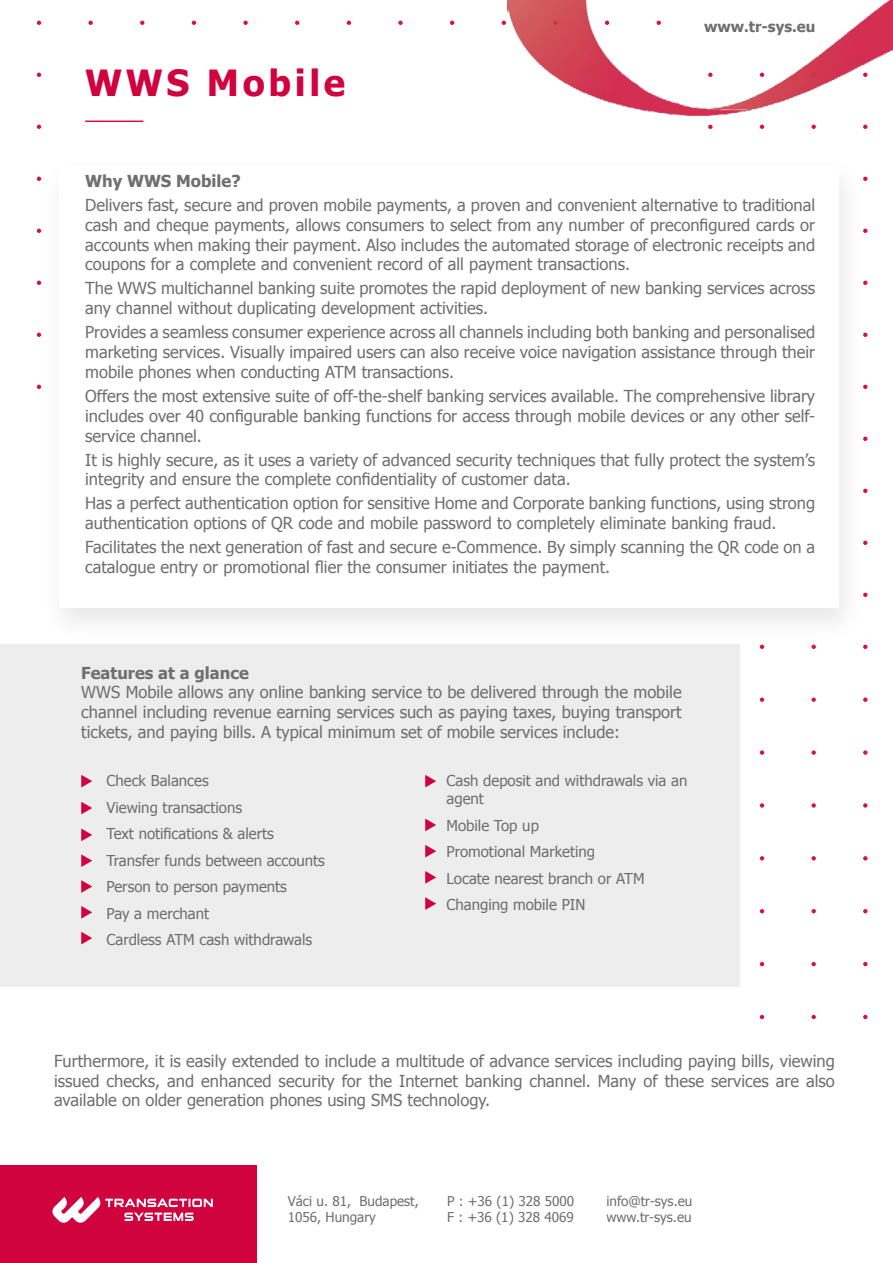
<style>
.page{position:relative;width:893px;height:1263px;background:#fff}
.page>*{position:absolute;margin:0;border:0;box-sizing:border-box;transform-origin:0 0}
.t1{font:700 36px "Tahoma";letter-spacing:.1em;color:#d0033f}
.t2{font:16.5px/19.8px "Tahoma";color:#706f6f;text-align:justify}
.t3{font:700 16.5px "Tahoma";color:#706f6f}
.t4{font:15px/26.5px "Tahoma";color:#706f6f}
.t5{font:700 15px "Tahoma";color:#706f6f}
.t6{font:13.5px/16.2px "Tahoma";color:#706f6f}
</style>
<div class="page">
<svg style="left:708px;top:125px;width:5px;height:4px"></svg>
<svg style="left:760px;top:125px;width:4px;height:4px"></svg>
<svg style="left:811px;top:125px;width:5px;height:4px"></svg>
<svg style="left:863px;top:125px;width:4px;height:4px"></svg>
<svg style="left:502px;top:21px;width:4px;height:4px"></svg>
<svg style="left:450px;top:21px;width:4px;height:4px"></svg>
<svg style="left:398px;top:21px;width:5px;height:4px"></svg>
<svg style="left:347px;top:21px;width:4px;height:4px"></svg>
<svg style="left:295px;top:21px;width:4px;height:4px"></svg>
<svg style="left:243px;top:21px;width:5px;height:4px"></svg>
<svg style="left:192px;top:21px;width:4px;height:4px"></svg>
<svg style="left:140px;top:21px;width:4px;height:4px"></svg>
<svg style="left:88px;top:21px;width:5px;height:4px"></svg>
<svg style="left:37px;top:229px;width:3px;height:4px"></svg>
<svg style="left:37px;top:177px;width:3px;height:4px"></svg>
<svg style="left:37px;top:125px;width:4px;height:4px"></svg>
<svg style="left:37px;top:73px;width:4px;height:4px"></svg>
<svg style="left:37px;top:21px;width:4px;height:4px"></svg>
<svg style="left:37px;top:333px;width:3px;height:4px"></svg>
<svg style="left:37px;top:385px;width:3px;height:4px"></svg>
<svg style="left:760px;top:645px;width:4px;height:4px"></svg>
<svg style="left:811px;top:645px;width:5px;height:4px"></svg>
<svg style="left:863px;top:645px;width:4px;height:4px"></svg>
<svg style="left:760px;top:697px;width:4px;height:5px"></svg>
<svg style="left:811px;top:697px;width:5px;height:5px"></svg>
<svg style="left:863px;top:697px;width:4px;height:5px"></svg>
<svg style="left:760px;top:750px;width:4px;height:5px"></svg>
<svg style="left:811px;top:750px;width:5px;height:5px"></svg>
<svg style="left:863px;top:750px;width:4px;height:5px"></svg>
<svg style="left:760px;top:803px;width:4px;height:5px"></svg>
<svg style="left:811px;top:803px;width:5px;height:5px"></svg>
<svg style="left:863px;top:803px;width:4px;height:5px"></svg>
<svg style="left:760px;top:856px;width:4px;height:4px"></svg>
<svg style="left:811px;top:856px;width:5px;height:4px"></svg>
<svg style="left:863px;top:856px;width:4px;height:4px"></svg>
<svg style="left:760px;top:909px;width:4px;height:4px"></svg>
<svg style="left:811px;top:909px;width:5px;height:4px"></svg>
<svg style="left:863px;top:909px;width:4px;height:4px"></svg>
<svg style="left:760px;top:962px;width:4px;height:4px"></svg>
<svg style="left:811px;top:962px;width:5px;height:4px"></svg>
<svg style="left:863px;top:962px;width:4px;height:4px"></svg>
<svg style="left:760px;top:1015px;width:4px;height:4px"></svg>
<svg style="left:811px;top:1015px;width:5px;height:4px"></svg>
<svg style="left:863px;top:1015px;width:4px;height:4px"></svg>
<svg style="left:37px;top:281px;width:3px;height:4px"></svg>
<div style="left:0;top:644px;width:740px;height:342px;background:#ededed"></div>
<hr style="left:85px;top:121px;width:58px;height:1px;background:#d1103e">
<div style="left:40px;top:155px;width:827px;height:489px;background:#000;opacity:.1"></div>
<div style="left:60px;top:166px;width:779px;height:442px;background:#fff"></div>
<div style="left:0;top:1166px;width:256px;height:97px;background:#d0033f"></div>
<svg style="left:194px;top:1199px;width:19px;height:8px"></svg>
<svg style="left:52px;top:1197px;width:142px;height:26px"></svg>
<img style="left:507px;top:0;width:386px;height:115px">
<svg style="left:81px;top:775px;width:11px;height:12px"></svg>
<svg style="left:81px;top:802px;width:11px;height:12px"></svg>
<svg style="left:81px;top:828px;width:11px;height:13px"></svg>
<svg style="left:81px;top:854px;width:11px;height:13px"></svg>
<svg style="left:81px;top:880px;width:11px;height:13px"></svg>
<svg style="left:81px;top:906px;width:11px;height:13px"></svg>
<svg style="left:81px;top:932px;width:11px;height:12px"></svg>
<svg style="left:425px;top:775px;width:11px;height:12px"></svg>
<svg style="left:425px;top:819px;width:11px;height:12px"></svg>
<svg style="left:425px;top:845px;width:11px;height:12px"></svg>
<svg style="left:425px;top:871px;width:11px;height:13px"></svg>
<svg style="left:425px;top:897px;width:11px;height:13px"></svg>
<h1 class="t1" style="left:85px;top:58px;width:261px">WWS Mobile</h1>
<p class="t5" style="left:704px;top:16px;width:113px">www.tr-sys.eu</p>
<p class="t3" style="left:85px;top:169px;width:157px">Why WWS Mobile?</p>
<p class="t2" style="left:85px;top:194px;width:732px">Delivers fast, secure and proven mobile payments, a proven and convenient alternative to traditional cash and cheque payments, allows consumers to select from any number of preconfigured cards or accounts when making their payment. Also includes the automated storage of electronic receipts and coupons for a complete and convenient record of all payment transactions.</p>
<p class="t2" style="left:85px;top:278px;width:731px">The WWS multichannel banking suite promotes the rapid deployment of new banking services across any channel without duplicating development activities.</p>
<p class="t2" style="left:85px;top:322px;width:731px">Provides a seamless consumer experience across all channels including both banking and personalised marketing services. Visually impaired users can also receive voice navigation assistance through their mobile phones when conducting ATM transactions.</p>
<p class="t2" style="left:85px;top:385px;width:731px">Offers the most extensive suite of off-the-shelf banking services available. The comprehensive library includes over 40 configurable banking functions for access through mobile devices or any other self&shy;service channel.</p>
<p class="t2" style="left:85px;top:449px;width:731px">It is highly secure, as it uses a variety of advanced security techniques that fully protect the system’s integrity and ensure the complete confidentiality of customer data.</p>
<p class="t2" style="left:85px;top:493px;width:731px">Has a perfect authentication option for sensitive Home and Corporate banking functions, using strong authentication options of QR code and mobile password to completely eliminate banking fraud.</p>
<p class="t2" style="left:85px;top:537px;width:731px">Facilitates the next generation of fast and secure e-Commence. By simply scanning the QR code on a catalogue entry or promotional flier the consumer initiates the payment.</p>
<p class="t3" style="left:81px;top:661px;width:169px">Features at a glance</p>
<p class="t2" style="left:81px;top:682px;width:602px">WWS Mobile allows any online banking service to be delivered through the mobile channel including revenue earning services such as paying taxes, buying transport tickets, and paying bills. A typical minimum set of mobile services include:</p>
<p class="t4" style="left:446px;top:771px;width:242px;line-height:18px">Cash deposit and withdrawals via an agent</p>
<p class="t4" style="left:446px;top:811px;width:200px">Mobile Top up<br>Promotional Marketing<br>Locate nearest branch or ATM<br>Changing mobile PIN</p>
<p class="t4" style="left:106px;top:767px;width:220px">Check Balances<br>Viewing transactions<br>Text notifications &amp; alerts<br>Transfer funds between accounts<br>Person to person payments<br>Pay a merchant<br>Cardless ATM cash withdrawals</p>
<p class="t2" style="left:54px;top:1050px;width:782px">Furthermore, it is easily extended to include a multitude of advance services including paying bills, viewing issued checks, and enhanced security for the Internet banking channel. Many of these services are also available on older generation phones using SMS technology.</p>
<p class="t6" style="left:288px;top:1192px;width:133px">Váci u. 81, Budapest,<br>1056, Hungary</p>
<p class="t6" style="left:447px;top:1192px;width:129px">P : +36 (1) 328 5000<br>F : +36 (1) 328 4069</p>
<p class="t6" style="left:606px;top:1192px;width:87px">info@tr-sys.eu www.tr-sys.eu</p>
</div>
